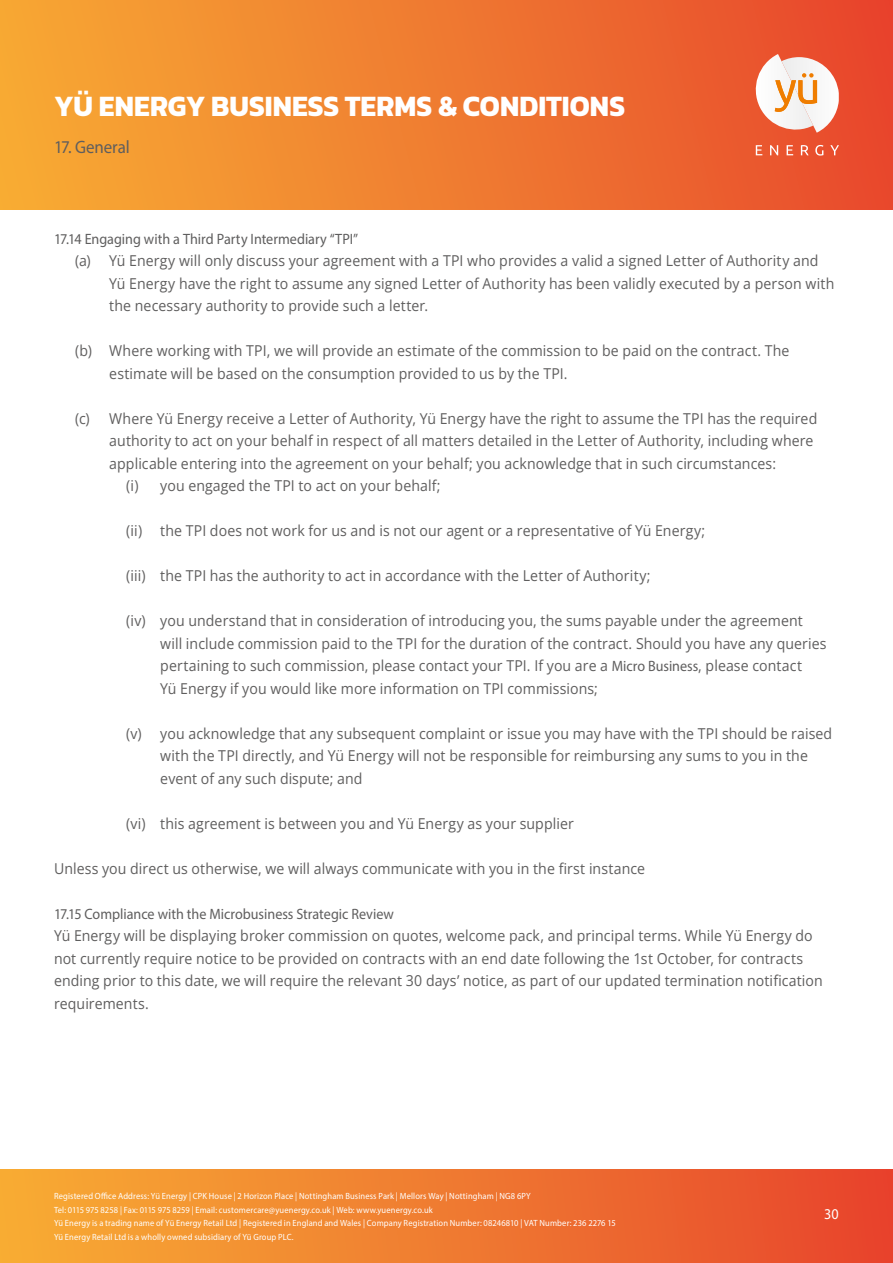
<style>
.page{position:relative;width:893px;height:1263px;background:#fff}
.page>*{position:absolute;margin:0;border:0;box-sizing:border-box;transform-origin:0 0}
.t1{font:700 30px "Kanit";color:#fff;scale:.94 1}
.t2{font:18px "Myriad Pro";letter-spacing:-.005em;color:#5f5e5e;scale:.94 1}
.t3{font:15px/22.5px "Open Sans";letter-spacing:.005em;color:#5f5e5e;scale:.94 1}
.t4{font:15px "Myriad Pro";color:#5f5e5e;scale:.94 1}
.t5{font:15px "Myriad Pro";color:#fff;scale:.94 1}
.t6{font:9px/13.5px "Myriad Pro";letter-spacing:.015em;color:#fff;scale:.94 1}
.s1{font-family:"Myriad Pro"}
</style>
<div class="page">
<div style="left:0;top:0;width:893px;height:209px;background:linear-gradient(to right,#f7ac34,#e8472d)"></div>
<div style="left:0;top:1169px;width:893px;height:94px;background:linear-gradient(to right,#f8ae34,#e7442d)"></div>
<svg style="left:750px;top:54px;width:89px;height:81px"></svg>
<svg style="left:756px;top:145px;width:6px;height:10px"></svg>
<svg style="left:770px;top:145px;width:8px;height:10px"></svg>
<svg style="left:787px;top:145px;width:6px;height:10px"></svg>
<svg style="left:801px;top:145px;width:8px;height:10px"></svg>
<svg style="left:815px;top:145px;width:8px;height:11px"></svg>
<svg style="left:830px;top:145px;width:9px;height:10px"></svg>
<h1 class="t1" style="left:54px;top:83px;width:609px">YÜ ENERGY BUSINESS TERMS &amp; CONDITIONS</h1>
<p class="t2" style="left:54px;top:136px;width:82px">17. General</p>
<p class="t4" style="left:54px;top:230px;width:325px">17.14 Engaging with a Third Party Intermediary “TPI”</p>
<p class="t3" style="left:109px;top:249px;width:773px;text-indent:-34px">(a) Yü Energy will only discuss your agreement with a TPI who provides a valid a signed Letter of Authority and<br>Yü Energy have the right to assume any signed Letter of Authority has been validly executed by a person with the necessary authority to provide such a letter.</p>
<p class="t3" style="left:109px;top:339px;width:725px;text-indent:-34px">(b) Where working with TPI, we will provide an estimate of the commission to be paid on the contract. The estimate will be based on the consumption provided to us by the TPI.</p>
<p class="t3" style="left:75px;top:407px;width:791px">(c) Where Yü Energy receive a Letter of Authority, Yü Energy have the right to assume the TPI has the required</p>
<p class="t3" style="left:109px;top:429px;width:751px">authority to act on your behalf in respect of all matters detailed in the Letter of Authority, including where</p>
<p class="t3" style="left:109px;top:452px;width:711px">applicable entering into the agreement on your behalf; you acknowledge that in such circumstances:</p>
<p class="t3" style="left:126px;top:474px;width:336px">(i) you engaged the TPI to act on your behalf;</p>
<p class="t3" style="left:126px;top:519px;width:617px">(ii) the TPI does not work for us and is not our agent or a representative of Yü Energy;</p>
<p class="t3" style="left:126px;top:564px;width:559px">(iii) the TPI has the authority to act in accordance with the Letter of Authority;</p>
<p class="t3" style="left:160px;top:609px;width:710px;text-indent:-34px">(iv) you understand that in consideration of introducing you, the sums payable under the agreement will include commission paid to the TPI for the duration of the contract. Should you have any queries pertaining to such commission, please contact your TPI. If you are a <span class="s1">Micro Business</span>, please contact<br>Yü Energy if you would like more information on TPI commissions;</p>
<p class="t3" style="left:160px;top:722px;width:716px;text-indent:-34px">(v) you acknowledge that any subsequent complaint or issue you may have with the TPI should be raised with the TPI directly, and Yü Energy will not be responsible for reimbursing any sums to you in the event of any such dispute; and</p>
<p class="t3" style="left:126px;top:812px;width:478px">(vi) this agreement is between you and Yü Energy as your supplier</p>
<p class="t3" style="left:54px;top:857px;width:630px">Unless you direct us otherwise, we will always communicate with you in the first instance</p>
<p class="t4" style="left:54px;top:905px;width:363px">17.15 Compliance with the Microbusiness Strategic Review</p>
<p class="t3" style="left:54px;top:924px;width:819px">Yü Energy will be displaying broker commission on quotes, welcome pack, and principal terms. While Yü Energy do not currently require notice to be provided on contracts with an end date following the 1st October, for contracts ending prior to this date, we will require the relevant 30 days’ notice, as part of our updated termination notification requirements.</p>
<p class="t6" style="left:54px;top:1189px;width:599px">Registered Office Address: Yü Energy | CPK House | 2 Horizon Place | Nottingham Business Park | Mellors Way | Nottingham | NG8 6PY<br>Tel: 0115 975 8258 | Fax: 0115 975 8259 | Email: customercare@yuenergy.co.uk | Web: www.yuenergy.co.uk<br>Yü Energy is a trading name of Yü Energy Retail Ltd | Registered in England and Wales | Company Registration Number: 08246810 | VAT Number: 236 2276 15<br>Yü Energy Retail Ltd is a wholly owned subsidiary of Yü Group PLC.</p>
<p class="t5" style="left:824px;top:1204px;width:17px">30</p>
</div>
